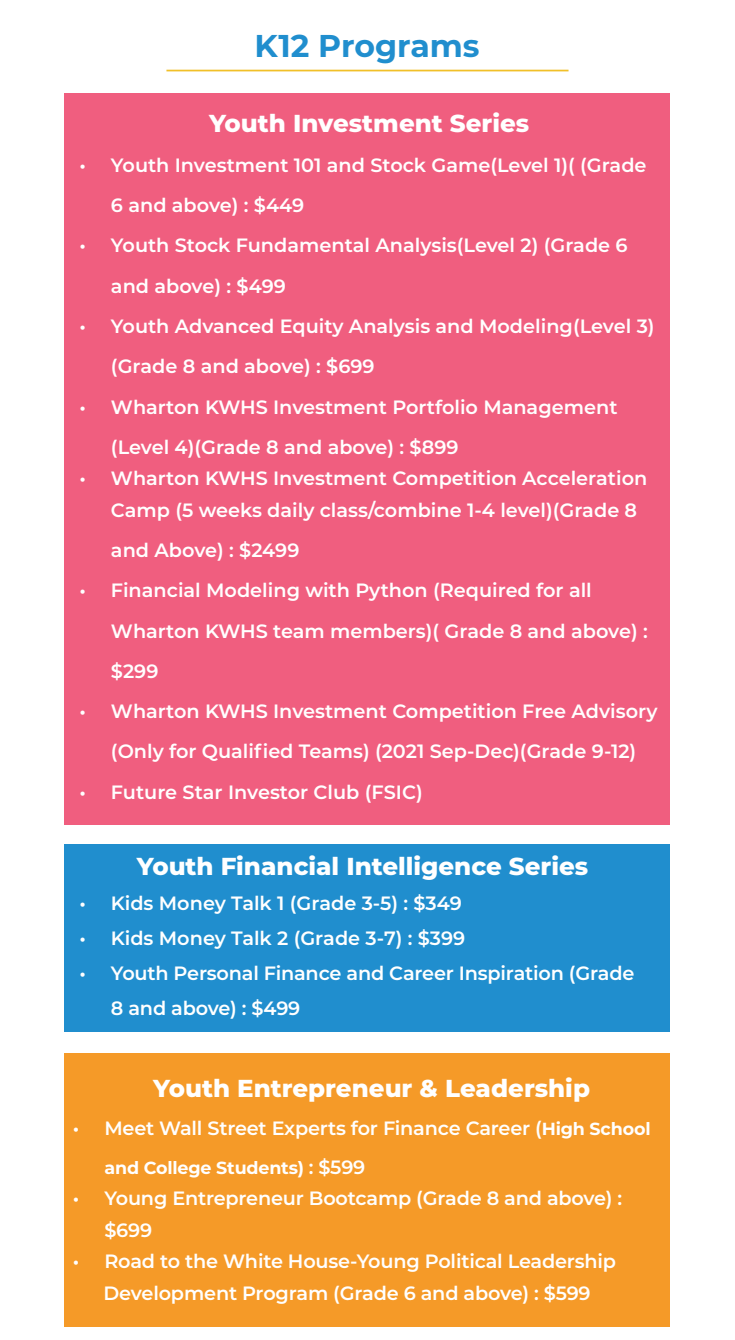
<style>
.page{position:relative;width:735px;height:1340px;background:#fff}
.page>*{position:absolute;margin:0;border:0;box-sizing:border-box;transform-origin:0 0}
.t1{font:700 31.5px "Montserrat";color:#208ece}
.t2{font:800 24.5px "Montserrat";color:#fff}
.t3{font:600 19.25px/40.2px "Montserrat";color:#fff}
.t4{font:700 17.5px "Montserrat";letter-spacing:-.01em;color:#fff}
.s1{font-weight:700;font-size:17.5px}
.s2{font-weight:600;font-size:19.25px}
</style>
<div class="page">
<hr style="left:166px;top:70px;width:402px;height:1px;background:#f1c029">
<div style="left:64px;top:93px;width:606px;height:731px;background:#f05e7f"></div>
<div style="left:64px;top:1052px;width:606px;height:274px;background:#f59a28"></div>
<div style="left:64px;top:844px;width:606px;height:188px;background:#208ece"></div>
<p class="t1" style="left:254px;top:23px;width:227px">K12 Programs</p>
<p class="t2" style="left:209px;top:105px;width:321px">Youth Investment Series</p>
<p class="t3" style="left:111px;top:144px;width:537px;text-indent:-32px">• Youth Investment 101 and Stock Game(Level 1)( (Grade<br>6 and above) : $449</p>
<p class="t3" style="left:111px;top:225px;width:518px;text-indent:-32px">• Youth Stock Fundamental Analysis(Level 2) (Grade 6 and above) : $499</p>
<p class="t3" style="left:111px;top:305px;width:544px;text-indent:-32px">• Youth Advanced Equity Analysis and Modeling(Level 3) (Grade 8 and above) : $699</p>
<p class="t3" style="left:111px;top:386px;width:507px;text-indent:-32px">• Wharton KWHS Investment Portfolio Management (Level 4)(Grade 8 and above) : $899</p>
<p class="t3" style="left:111px;top:462px;width:537px;line-height:31.5px;text-indent:-32px">• Wharton KWHS Investment Competition Acceleration<br>Camp (5 weeks daily class/combine 1-4 level)(Grade 8</p>
<p class="t3" style="left:111px;top:529px;width:190px">and Above) : $2499</p>
<p class="t3" style="left:111px;top:569px;width:538px;text-indent:-32px">• Financial Modeling with Python (Required for all<br>Wharton KWHS team members)( Grade 8 and above) : $299</p>
<p class="t3" style="left:79px;top:690px;width:579px;text-align:center">• Wharton KWHS Investment Competition Free Advisory (Only for Qualified Teams) (2021 Sep-Dec)(Grade 9-12)</p>
<p class="t3" style="left:79px;top:771px;width:344px">• Future Star Investor Club (FSIC)</p>
<p class="t2" style="left:137px;top:848px;width:452px">Youth Financial Intelligence Series</p>
<p class="t3" style="left:79px;top:882px;width:384px">• Kids Money Talk 1 (Grade 3-5) : $349</p>
<p class="t3" style="left:79px;top:917px;width:387px">• Kids Money Talk 2 (Grade 3-7) : $399</p>
<p class="t3" style="left:111px;top:954px;width:524px;line-height:35px;text-indent:-32px">• Youth Personal Finance and Career Inspiration (Grade<br>8 and above) : $499</p>
<p class="t2" style="left:153px;top:1069px;width:438px">Youth Entrepreneur &amp; Leadership</p>
<p class="t3" style="left:73px;top:1107px;width:579px">• Meet Wall Street Experts for Finance Career (<span class="s1">High School</span></p>
<p class="t4" style="left:104px;top:1154px;width:262px">and College Students) <span class="s2">: $599</span></p>
<p class="t3" style="left:104px;top:1181px;width:519px;line-height:31.5px;text-indent:-32px">• Young Entrepreneur Bootcamp (Grade 8 and above) : $699</p>
<p class="t3" style="left:73px;top:1240px;width:544px">• Road to the White House-Young Political Leadership</p>
<p class="t3" style="left:103px;top:1271px;width:488px">Development Program (Grade 6 and above) : $599</p>
</div>
